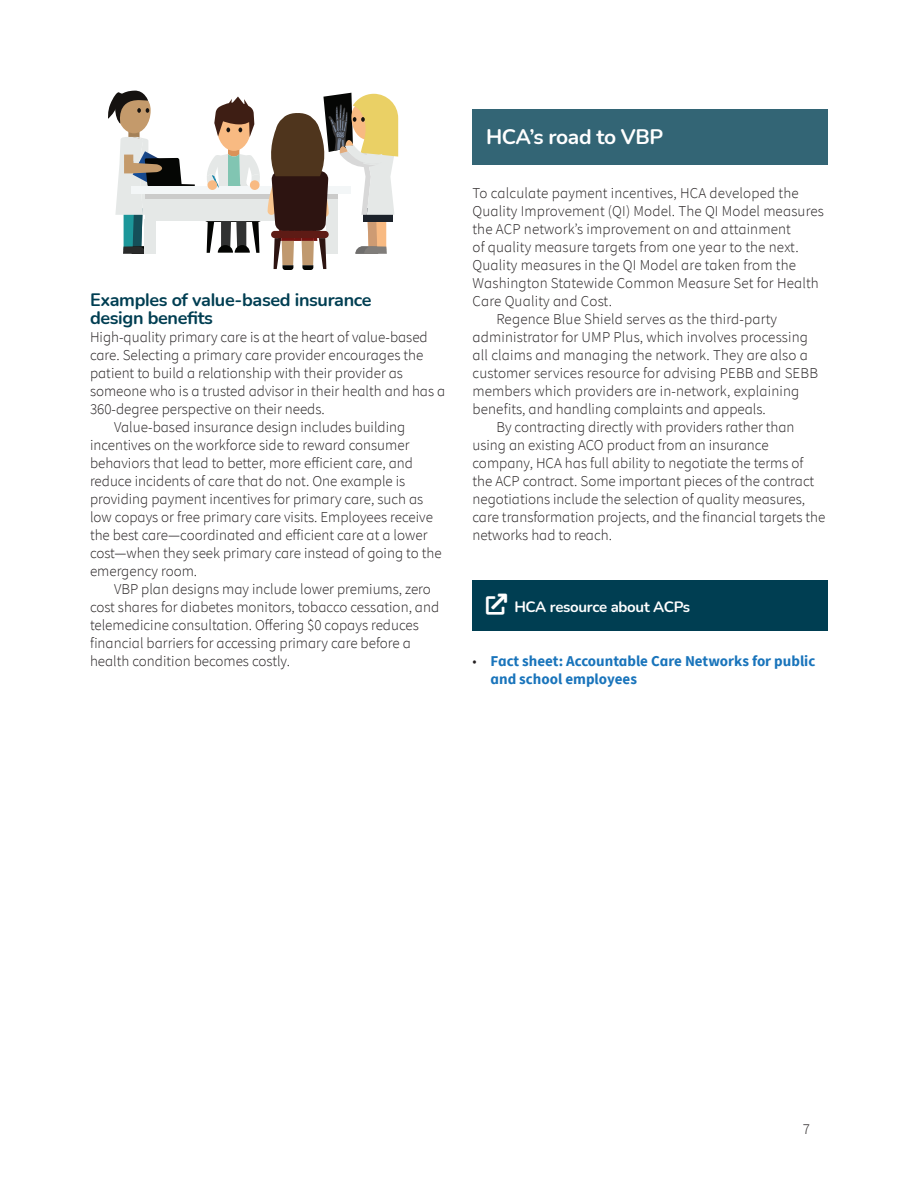
<style>
.page{position:relative;width:918px;height:1188px;background:#fff}
.page>*{position:absolute;margin:0;border:0;box-sizing:border-box;transform-origin:0 0}
.Paragraph_Style_1{font:700 21px "Nunito";letter-spacing:-.02em;color:#fff}
.Heading_3{font:700 18px/18px "Nunito";letter-spacing:-.02em;color:#003e52}
.Body_2_-_second{font:300 15px/18px "Source Sans Pro";color:#231f20}
.Body_1_-_first{font:300 15px/18px "Source Sans Pro";color:#231f20}
.t1{font:700 15px/18px "Source Sans Pro";color:#1974bb}
.Heading_3_Shaded_cop{font:700 15px "Nunito";letter-spacing:-.02em;color:#fff}
.s1{font-weight:300;color:#231f20}
</style>
<div class="page">
<div style="left:472px;top:109px;width:356px;height:56px;background:#336575"></div>
<div style="left:472px;top:580px;width:356px;height:51px;background:#003e52"></div>
<div style="left:204px;top:215px;width:58px;height:7px;background:#e5e8e7;border-radius:4px"></div>
<div style="left:132px;top:186px;width:219px;height:8px;background:#f3f6f7"></div>
<div style="left:145px;top:194px;width:192px;height:5px;background:#cbcbca"></div>
<div style="left:145px;top:199px;width:192px;height:21px;background:#e5e8e7"></div>
<svg style="left:267px;top:93px;width:131px;height:177px"></svg>
<svg style="left:207px;top:97px;width:53px;height:156px"></svg>
<svg style="left:108px;top:90px;width:87px;height:164px"></svg>
<p class="Heading_3" style="left:90px;top:290px;width:283px">Examples of value-based insurance design benefits</p>
<p class="Body_1_-_first" style="left:90px;top:328px;width:357px">High-quality primary care is at the heart of value-based care. Selecting a primary care provider encourages the patient to build a relationship with their provider as someone who is a trusted advisor in their health and has a 360-degree perspective on their needs.</p>
<p class="Body_2_-_second" style="left:90px;top:418px;width:353px;text-indent:24px">Value-based insurance design includes building incentives on the workforce side to reward consumer behaviors that lead to better, more efficient care, and reduce incidents of care that do not. One example is providing payment incentives for primary care, such as low copays or free primary care visits. Employees receive the best care—coordinated and efficient care at a lower cost—when they seek primary care instead of going to the emergency room.</p>
<p class="Body_2_-_second" style="left:90px;top:580px;width:351px;text-indent:24px">VBP plan designs may include lower premiums, zero cost shares for diabetes monitors, tobacco cessation, and telemedicine consultation. Offering $0 copays reduces financial barriers for accessing primary care before a health condition becomes costly.</p>
<p class="Paragraph_Style_1" style="left:486px;top:122px;width:179px">HCA’s road to VBP</p>
<p class="Body_1_-_first" style="left:472px;top:184px;width:353px">To calculate payment incentives, HCA developed the Quality Improvement (QI) Model. The QI Model measures the ACP network’s improvement on and attainment<br>of quality measure targets from one year to the next.<br>Quality measures in the QI Model are taken from the Washington Statewide Common Measure Set for Health Care Quality and Cost.</p>
<p class="Body_2_-_second" style="left:472px;top:310px;width:347px;text-indent:24px">Regence Blue Shield serves as the third-party administrator for UMP Plus, which involves processing all claims and managing the network. They are also a customer services resource for advising PEBB and SEBB members which providers are in-network, explaining benefits, and handling complaints and appeals.</p>
<p class="Body_2_-_second" style="left:472px;top:418px;width:354px;text-indent:24px">By contracting directly with providers rather than using an existing ACO product from an insurance company, HCA has full ability to negotiate the terms of the ACP contract. Some important pieces of the contract negotiations include the selection of quality measures, care transformation projects, and the financial targets the networks had to reach.</p>
<h3 class="Heading_3_Shaded_cop" style="left:486px;top:596px;width:206px">▼■●●■ HCA resource about ACPs</h3>
<p class="t1" style="left:490px;top:652px;width:326px;text-indent:-18px"><span class="s1">•</span> Fact sheet: Accountable Care Networks for public and school employees</p>
<p class="Body_2_-_second" style="left:803px;top:1120px;width:9px">7</p>
</div>
